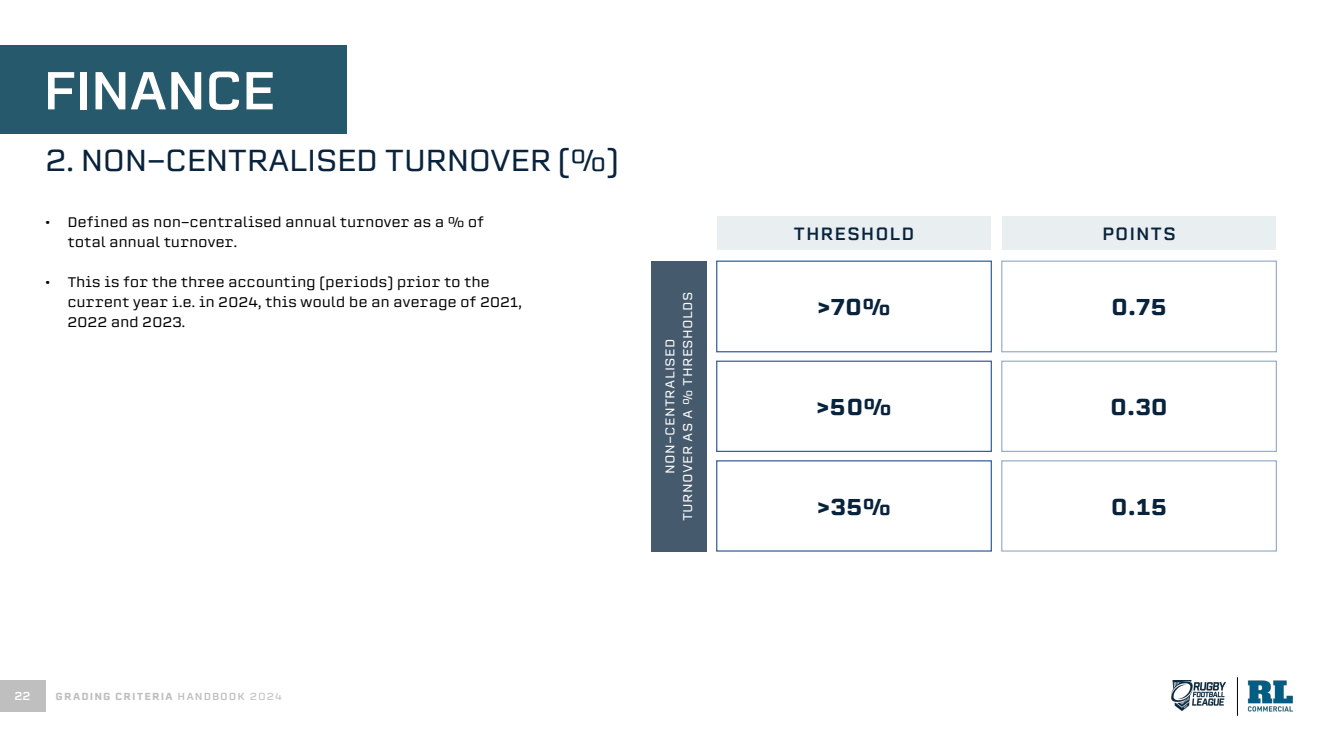
<style>
.page{position:relative;width:1322px;height:745px;background:#fff}
.page>*{position:absolute;margin:0;border:0;box-sizing:border-box;transform-origin:0 0}
.t1{font:52.5px "Erbaum";letter-spacing:-.045em;color:#fff}
.t2{font:30px "Erbaum";letter-spacing:-.04em;color:#09233d}
.t3{font:500 22.5px "Erbaum";letter-spacing:.01em;color:#09233d}
.t4{font:17.5px "Erbaum";letter-spacing:.05em;color:#09233d}
.t5{font:13.75px/20px "Erbaum";letter-spacing:-.02em;color:#000}
.t6{font:12.5px/17.5px "Erbaum";letter-spacing:.025em;color:#fff;text-align:center}
.t7{font:11.25px "Erbaum";color:#fff}
.t8{font:500 10px "Erbaum";letter-spacing:.1em;color:#bfbfbf}
.s1{font-weight:400}
</style>
<div class="page">
<div style="left:717px;top:216px;width:274px;height:34px;background:#e9eef0"></div>
<div style="left:1002px;top:216px;width:274px;height:34px;background:#e9eef0"></div>
<div style="left:716px;top:260px;width:276px;height:92px;border:1px solid #336299"></div>
<div style="left:716px;top:360px;width:276px;height:91px;border:1px solid #336299"></div>
<div style="left:716px;top:460px;width:276px;height:91px;border:1px solid #336299"></div>
<div style="left:1001px;top:260px;width:276px;height:92px;border:1px solid #99b0cc"></div>
<div style="left:1001px;top:360px;width:276px;height:91px;border:1px solid #99b0cc"></div>
<div style="left:1001px;top:460px;width:276px;height:91px;border:1px solid #99b0cc"></div>
<div style="left:651px;top:261px;width:55px;height:290px;background:#465a6d"></div>
<div style="left:0;top:45px;width:347px;height:89px;background:#26596b"></div>
<hr style="left:1237px;top:676px;width:1px;height:39px;background:#000">
<img style="left:1171px;top:680px;width:55px;height:30px">
<img style="left:1247px;top:680px;width:46px;height:32px">
<div style="left:0;top:679px;width:45px;height:32px;background:#bfbfbf"></div>
<h1 class="t1" style="left:43px;top:54px;width:235px">FINANCE</h1>
<h2 class="t2" style="left:45px;top:139px;width:575px">2. NON-CENTRALISED TURNOVER (%)</h2>
<p class="t5" style="left:67px;top:211px;width:418px;text-indent:-22px">• Defined as non-centralised annual turnover as a % of total annual turnover.</p>
<p class="t5" style="left:67px;top:271px;width:456px;text-indent:-22px">• This is for the three accounting (periods) prior to the current year i.e. in 2024, this would be an average of 2021,<br>2022 and 2023.</p>
<p class="t6" style="left:661px;top:521px;width:231px;rotate:-90deg">NON-CENTRALISED<br>TURNOVER AS A % THRESHOLDS</p>
<p class="t7" style="left:14px;top:687px;width:18px">22</p>
<p class="t8" style="left:56px;top:688px;width:228px">GRADING CRITERIA <span class="s1">HANDBOOK</span> <span class="s1">2024</span></p>
<p class="t4" style="left:793px;top:221px;width:123px">THRESHOLD</p>
<p class="t4" style="left:1102px;top:221px;width:75px">POINTS</p>
<h3 class="t3" style="left:817px;top:291px;width:74px">&gt;70%</h3>
<h3 class="t3" style="left:1111px;top:291px;width:57px">0.75</h3>
<h3 class="t3" style="left:816px;top:390px;width:77px">&gt;50%</h3>
<h3 class="t3" style="left:1110px;top:390px;width:59px">0.30</h3>
<h3 class="t3" style="left:817px;top:490px;width:76px">&gt;35%</h3>
<h3 class="t3" style="left:1111px;top:490px;width:58px">0.15</h3>
</div>
